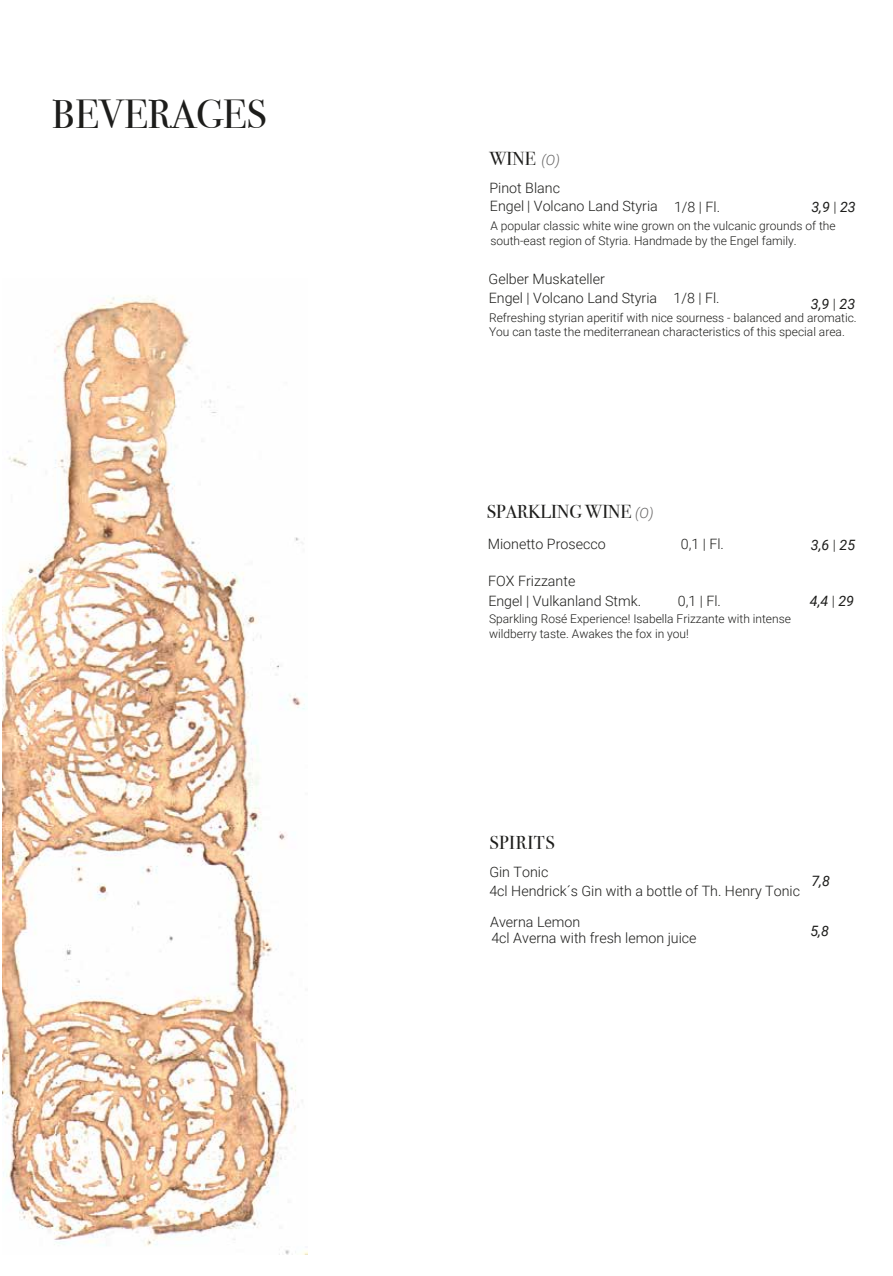
<style>
.page{position:relative;width:893px;height:1276px;background:#fff}
.page>*{position:absolute;margin:0;border:0;box-sizing:border-box;transform-origin:0 0}
.t1{font:40.5px "Bodoni Svty Two ITCTT Book";color:#1d1d1b}
.t2{font:18.75px "Bodoni Svty Two ITCTT Book";color:#1d1d1b}
.t3{font:18.75px "Bodoni Svty Two ITCTT Book";letter-spacing:.03em;color:#1d1d1b}
.t4{font:300 14.25px/18.8px "Roboto";color:#1d1d1b}
.t5{font:italic 14.25px "Roboto";color:#1d1d1b}
.t6{font:italic 300 14.25px "Roboto";color:#646363}
.t7{font:300 12px/14.4px "Roboto";color:#1d1d1b}
.s1{font-weight:300;font-style:normal}
</style>
<div class="page">
<img style="left:3px;top:295px;width:305px;height:959px">
<h1 class="t1" style="left:52px;top:90px;width:216px">BEVERAGES</h1>
<h2 class="t2" style="left:489px;top:147px;width:48px">WINE</h2>
<p class="t4" style="left:489px;top:178px;width:232px">Pinot Blanc<br>Engel | Volcano Land Styria 1/8 | Fl.</p>
<p class="t7" style="left:490px;top:218px;width:347px">A popular classic white wine grown on the vulcanic grounds of the south-east region of Styria. Handmade by the Engel family.</p>
<p class="t4" style="left:489px;top:269px;width:170px">Gelber Muskateller<br>Engel | Volcano Land Styria</p>
<p class="t7" style="left:489px;top:310px;width:369px">Refreshing styrian aperitif with nice sourness - balanced and aromatic.<br>You can taste the mediterranean characteristics of this special area.</p>
<p class="t6" style="left:541px;top:150px;width:20px">(O)</p>
<p class="t5" style="left:811px;top:197px;width:46px">3,9 <span class="s1">|</span> 23</p>
<p class="t4" style="left:673px;top:288px;width:48px">1/8 | Fl.</p>
<p class="t5" style="left:811px;top:294px;width:46px">3,9 <span class="s1">|</span> 23</p>
<h2 class="t2" style="left:487px;top:501px;width:146px">SPARKLING WINE</h2>
<p class="t6" style="left:635px;top:503px;width:20px">(O)</p>
<p class="t4" style="left:488px;top:534px;width:120px">Mionetto Prosecco</p>
<p class="t4" style="left:681px;top:534px;width:45px">0,1 | Fl.</p>
<p class="t4" style="left:488px;top:571px;width:154px;line-height:19.6px">FOX Frizzante<br>Engel | Vulkanland Stmk.</p>
<p class="t7" style="left:489px;top:611px;width:303px">Sparkling Rosé Experience! Isabella Frizzante with intense wildberry taste. Awakes the fox in you!</p>
<p class="t4" style="left:678px;top:591px;width:45px">0,1 | Fl.</p>
<p class="t5" style="left:811px;top:535px;width:46px">3,6 <span class="s1">|</span> 25</p>
<p class="t5" style="left:810px;top:591px;width:46px">4,4 <span class="s1">|</span> 29</p>
<h2 class="t3" style="left:489px;top:832px;width:67px">SPIRITS</h2>
<p class="t4" style="left:489px;top:862px;width:312px">Gin Tonic<br>4cl Hendrick´s Gin with a bottle of Th. Henry Tonic</p>
<p class="t4" style="left:490px;top:912px;width:208px;line-height:16.6px">Averna Lemon<br>4cl Averna with fresh lemon juice</p>
<p class="t5" style="left:811px;top:871px;width:20px">7,8</p>
<p class="t5" style="left:810px;top:921px;width:20px">5,8</p>
</div>
